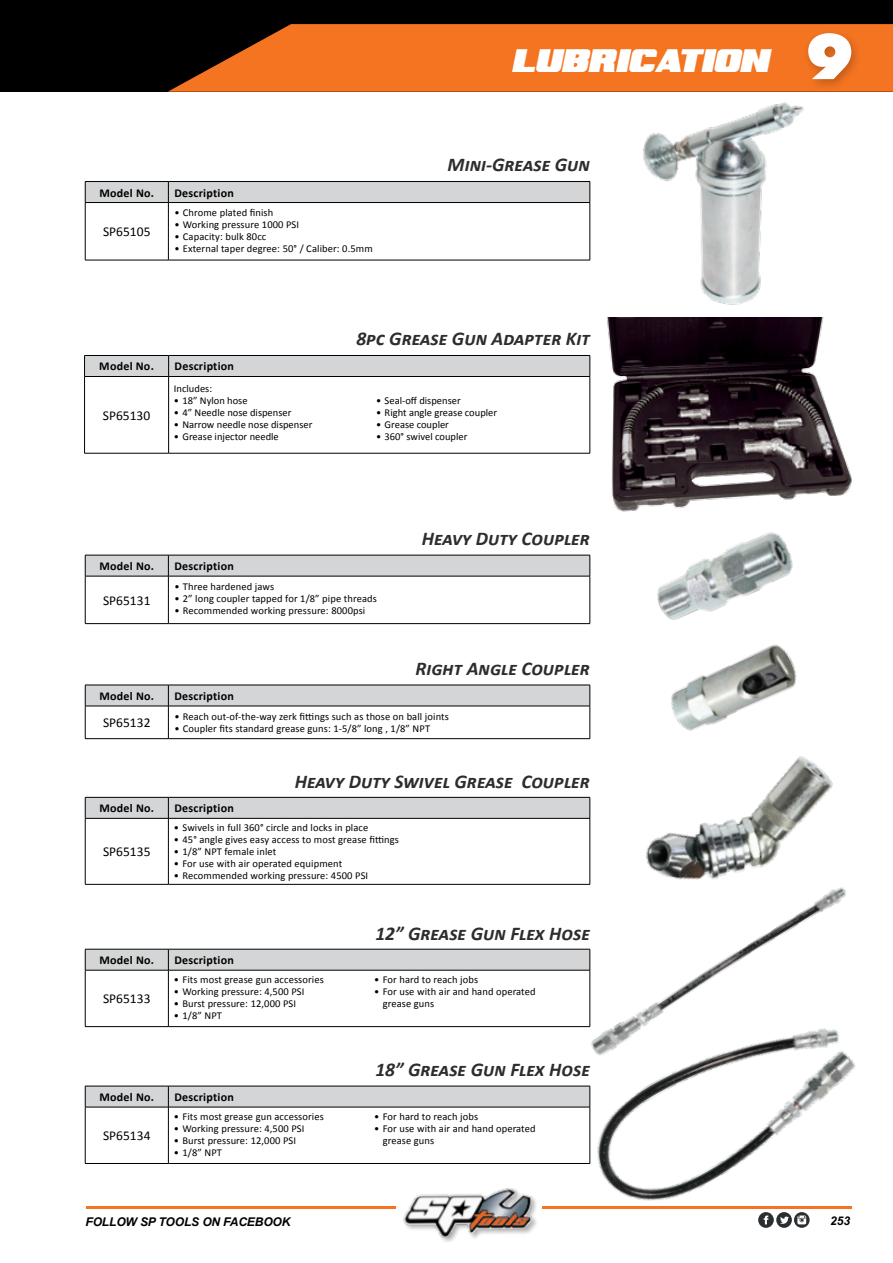
<style>
.page{position:relative;width:893px;height:1263px;background:#fff}
.page>*{position:absolute;margin:0;border:0;box-sizing:border-box;transform-origin:0 0}
.t1{font:italic 28.5px "Super Retro M54";color:#fff}
.t2{font:italic 700 19.5px "Calibri";color:#2d2d2d}
.t3{font:13.5px "Calibri";color:#000}
.t4{font:700 12px "Calibri";letter-spacing:.02em;color:#000}
.t5{font:italic 700 12px "Arial";letter-spacing:-.01em;color:#000}
.t6{font:10.5px/12px "Calibri";letter-spacing:.01em;color:#000}
.s1{font-family:"Futura Std";font-weight:800;font-style:normal;font-size:60px}
</style>
<div class="page">
<div style="left:0;top:0;width:893px;height:92px;background:#000"></div>
<svg style="left:168px;top:24px;width:725px;height:68px;background:#dc681d"></svg>
<div style="left:803px;top:29px;width:59px;height:62px;background:#000;opacity:.22"></div>
<hr style="left:85px;top:203px;width:1px;height:57px;background:#000">
<hr style="left:168px;top:203px;width:1px;height:57px;background:#000">
<hr style="left:590px;top:203px;width:1px;height:57px;background:#000">
<hr style="left:85px;top:260px;width:83px;height:1px;background:#000">
<hr style="left:168px;top:260px;width:422px;height:1px;background:#000">
<hr style="left:85px;top:181px;width:83px;height:1px;background:#000">
<hr style="left:168px;top:181px;width:422px;height:1px;background:#000">
<div style="left:85px;top:182px;width:506px;height:21px;background:#d3d5d6"></div>
<hr style="left:168px;top:202px;width:422px;height:1px;background:#000">
<hr style="left:85px;top:576px;width:1px;height:47px;background:#000">
<hr style="left:168px;top:576px;width:1px;height:47px;background:#000">
<hr style="left:590px;top:576px;width:1px;height:47px;background:#000">
<hr style="left:85px;top:623px;width:83px;height:1px;background:#000">
<hr style="left:168px;top:623px;width:422px;height:1px;background:#000">
<hr style="left:85px;top:576px;width:83px;height:1px;background:#000">
<svg style="left:85px;top:555px;width:506px;height:21px;background:#c7c9ca"></svg>
<hr style="left:168px;top:576px;width:422px;height:1px;background:#000">
<hr style="left:85px;top:970px;width:1px;height:56px;background:#000">
<hr style="left:168px;top:970px;width:1px;height:56px;background:#000">
<hr style="left:85px;top:1026px;width:83px;height:1px;background:#000">
<hr style="left:168px;top:1026px;width:422px;height:1px;background:#000">
<hr style="left:85px;top:970px;width:83px;height:1px;background:#000">
<svg style="left:85px;top:949px;width:494px;height:21px;background:#c8cacb"></svg>
<hr style="left:168px;top:970px;width:422px;height:1px;background:#000">
<hr style="left:85px;top:818px;width:1px;height:66px;background:#000">
<hr style="left:168px;top:818px;width:1px;height:66px;background:#000">
<hr style="left:590px;top:818px;width:1px;height:66px;background:#000">
<hr style="left:85px;top:884px;width:83px;height:1px;background:#000">
<hr style="left:168px;top:884px;width:422px;height:1px;background:#000">
<hr style="left:85px;top:818px;width:83px;height:1px;background:#000">
<svg style="left:85px;top:797px;width:506px;height:21px;background:#c7c9ca"></svg>
<hr style="left:168px;top:818px;width:422px;height:1px;background:#000">
<hr style="left:85px;top:1107px;width:1px;height:56px;background:#000">
<hr style="left:168px;top:1107px;width:1px;height:56px;background:#000">
<hr style="left:85px;top:1163px;width:83px;height:1px;background:#000">
<hr style="left:168px;top:1163px;width:422px;height:1px;background:#000">
<hr style="left:85px;top:1107px;width:83px;height:1px;background:#000">
<svg style="left:85px;top:1086px;width:483px;height:21px;background:#c8cacb"></svg>
<hr style="left:168px;top:1107px;width:422px;height:1px;background:#000">
<hr style="left:85px;top:706px;width:1px;height:32px;background:#000">
<hr style="left:168px;top:706px;width:1px;height:32px;background:#000">
<hr style="left:590px;top:706px;width:1px;height:32px;background:#000">
<hr style="left:85px;top:738px;width:83px;height:1px;background:#000">
<hr style="left:168px;top:738px;width:422px;height:1px;background:#000">
<hr style="left:85px;top:706px;width:83px;height:1px;background:#000">
<svg style="left:85px;top:685px;width:506px;height:21px;background:#c7c9ca"></svg>
<hr style="left:168px;top:706px;width:422px;height:1px;background:#000">
<hr style="left:84px;top:377px;width:1px;height:76px;background:#000">
<hr style="left:168px;top:377px;width:1px;height:76px;background:#000">
<hr style="left:590px;top:377px;width:1px;height:76px;background:#000">
<hr style="left:84px;top:453px;width:85px;height:1px;background:#000">
<hr style="left:169px;top:453px;width:421px;height:1px;background:#000">
<hr style="left:84px;top:376px;width:85px;height:1px;background:#000">
<div style="left:84px;top:355px;width:507px;height:21px;background:#d3d5d6"></div>
<hr style="left:169px;top:376px;width:421px;height:1px;background:#000">
<img style="left:643px;top:102px;width:161px;height:203px">
<img style="left:657px;top:532px;width:136px;height:88px">
<img style="left:568px;top:1026px;width:288px;height:202px">
<img style="left:579px;top:871px;width:274px;height:195px">
<img style="left:671px;top:644px;width:126px;height:87px">
<img style="left:606px;top:317px;width:246px;height:195px">
<img style="left:614px;top:756px;width:239px;height:145px">
<svg style="left:794px;top:1212px;width:16px;height:16px"></svg>
<svg style="left:776px;top:1212px;width:16px;height:16px"></svg>
<svg style="left:758px;top:1212px;width:16px;height:16px"></svg>
<svg style="left:764px;top:1215px;width:4px;height:9px"></svg>
<svg style="left:797px;top:1215px;width:9px;height:9px"></svg>
<svg style="left:780px;top:1216px;width:9px;height:8px"></svg>
<img style="left:403px;top:1188px;width:133px;height:53px">
<hr style="left:86px;top:1206px;width:310px;height:2px;background:#f47421">
<hr style="left:542px;top:1206px;width:309px;height:2px;background:#f47421">
<h1 class="t1" style="left:511px;top:49px;width:345px">LUBRICATION <span class="s1">9</span></h1>
<p class="t4" style="left:100px;top:185px;width:56px">Model No.</p>
<p class="t4" style="left:174px;top:185px;width:61px">Description</p>
<p class="t3" style="left:103px;top:223px;width:49px">SP65105</p>
<p class="t6" style="left:174px;top:207px;width:100px">• Chrome plated finish</p>
<p class="t6" style="left:174px;top:219px;width:126px">• Working pressure 1000 PSI</p>
<p class="t6" style="left:174px;top:231px;width:93px">• Capacity: bulk 80cc</p>
<p class="t6" style="left:174px;top:243px;width:200px">• External taper degree: 50° / Caliber: 0.5mm</p>
<h2 class="t2" style="left:448px;top:152px;width:144px">Mini-Grease Gun</h2>
<p class="t4" style="left:99px;top:359px;width:56px">Model No.</p>
<p class="t4" style="left:175px;top:359px;width:61px">Description</p>
<p class="t3" style="left:103px;top:407px;width:49px">SP65130</p>
<p class="t6" style="left:174px;top:383px;width:40px">Includes:</p>
<p class="t6" style="left:174px;top:395px;width:75px">• 18” Nylon hose</p>
<p class="t6" style="left:174px;top:407px;width:119px">• 4” Needle nose dispenser</p>
<p class="t6" style="left:174px;top:419px;width:140px">• Narrow needle nose dispenser</p>
<p class="t6" style="left:174px;top:431px;width:106px">• Grease injector needle</p>
<h2 class="t2" style="left:356px;top:326px;width:235px">8pc Grease Gun Adapter Kit</h2>
<p class="t6" style="left:376px;top:395px;width:86px">• Seal-off dispenser</p>
<p class="t6" style="left:376px;top:407px;width:122px">• Right angle grease coupler</p>
<p class="t6" style="left:376px;top:419px;width:74px">• Grease coupler</p>
<p class="t6" style="left:376px;top:431px;width:93px">• 360° swivel coupler</p>
<h2 class="t2" style="left:422px;top:526px;width:170px">Heavy Duty Coupler</h2>
<p class="t4" style="left:100px;top:558px;width:56px">Model No.</p>
<p class="t4" style="left:174px;top:558px;width:61px">Description</p>
<p class="t3" style="left:103px;top:592px;width:49px">SP65131</p>
<p class="t6" style="left:174px;top:580px;width:101px">• Three hardened jaws</p>
<p class="t6" style="left:174px;top:592px;width:204px">• 2” long coupler tapped for 1/8” pipe threads</p>
<p class="t6" style="left:174px;top:604px;width:192px">• Recommended working pressure: 8000psi</p>
<h2 class="t2" style="left:415px;top:656px;width:176px">Right Angle Coupler</h2>
<p class="t4" style="left:100px;top:688px;width:56px">Model No.</p>
<p class="t4" style="left:174px;top:688px;width:61px">Description</p>
<p class="t3" style="left:103px;top:714px;width:49px">SP65132</p>
<p class="t6" style="left:174px;top:710px;width:276px">• Reach out-of-the-way zerk fittings such as those on ball joints</p>
<p class="t6" style="left:174px;top:722px;width:257px">• Coupler fits standard grease guns: 1-5/8” long , 1/8” NPT</p>
<h2 class="t2" style="left:295px;top:769px;width:297px">Heavy Duty Swivel Grease Coupler</h2>
<p class="t4" style="left:100px;top:801px;width:56px">Model No.</p>
<p class="t4" style="left:174px;top:801px;width:61px">Description</p>
<p class="t3" style="left:103px;top:843px;width:49px">SP65135</p>
<p class="t6" style="left:174px;top:821px;width:196px">• Swivels in full 360° circle and locks in place</p>
<p class="t6" style="left:174px;top:833px;width:226px">• 45° angle gives easy access to most grease fittings</p>
<p class="t6" style="left:174px;top:845px;width:104px">• 1/8” NPT female inlet</p>
<p class="t6" style="left:174px;top:857px;width:170px">• For use with air operated equipment</p>
<p class="t6" style="left:174px;top:869px;width:196px">• Recommended working pressure: 4500 PSI</p>
<p class="t4" style="left:100px;top:952px;width:56px">Model No.</p>
<p class="t4" style="left:174px;top:952px;width:61px">Description</p>
<p class="t3" style="left:103px;top:990px;width:49px">SP65133</p>
<p class="t6" style="left:174px;top:974px;width:151px">• Fits most grease gun accessories</p>
<p class="t6" style="left:174px;top:986px;width:132px">• Working pressure: 4,500 PSI</p>
<p class="t6" style="left:174px;top:998px;width:124px">• Burst pressure: 12,000 PSI</p>
<p class="t6" style="left:174px;top:1010px;width:49px">• 1/8” NPT</p>
<p class="t4" style="left:100px;top:1089px;width:56px">Model No.</p>
<p class="t4" style="left:174px;top:1089px;width:61px">Description</p>
<p class="t3" style="left:103px;top:1127px;width:49px">SP65134</p>
<p class="t6" style="left:174px;top:1110px;width:151px">• Fits most grease gun accessories</p>
<p class="t6" style="left:174px;top:1122px;width:132px">• Working pressure: 4,500 PSI</p>
<p class="t6" style="left:174px;top:1134px;width:124px">• Burst pressure: 12,000 PSI</p>
<p class="t6" style="left:174px;top:1146px;width:49px">• 1/8” NPT</p>
<h2 class="t2" style="left:375px;top:921px;width:216px">12” Grease Gun Flex Hose</h2>
<p class="t6" style="left:374px;top:974px;width:105px">• For hard to reach jobs</p>
<p class="t6" style="left:383px;top:986px;width:154px;text-indent:-9px">• For use with air and hand operated grease guns</p>
<h2 class="t2" style="left:375px;top:1057px;width:216px">18” Grease Gun Flex Hose</h2>
<p class="t6" style="left:374px;top:1110px;width:105px">• For hard to reach jobs</p>
<p class="t6" style="left:383px;top:1122px;width:154px;text-indent:-9px">• For use with air and hand operated grease guns</p>
<p class="t5" style="left:86px;top:1213px;width:206px">FOLLOW SP TOOLS ON FACEBOOK</p>
<p class="t5" style="left:830px;top:1213px;width:21px">253</p>
</div>
